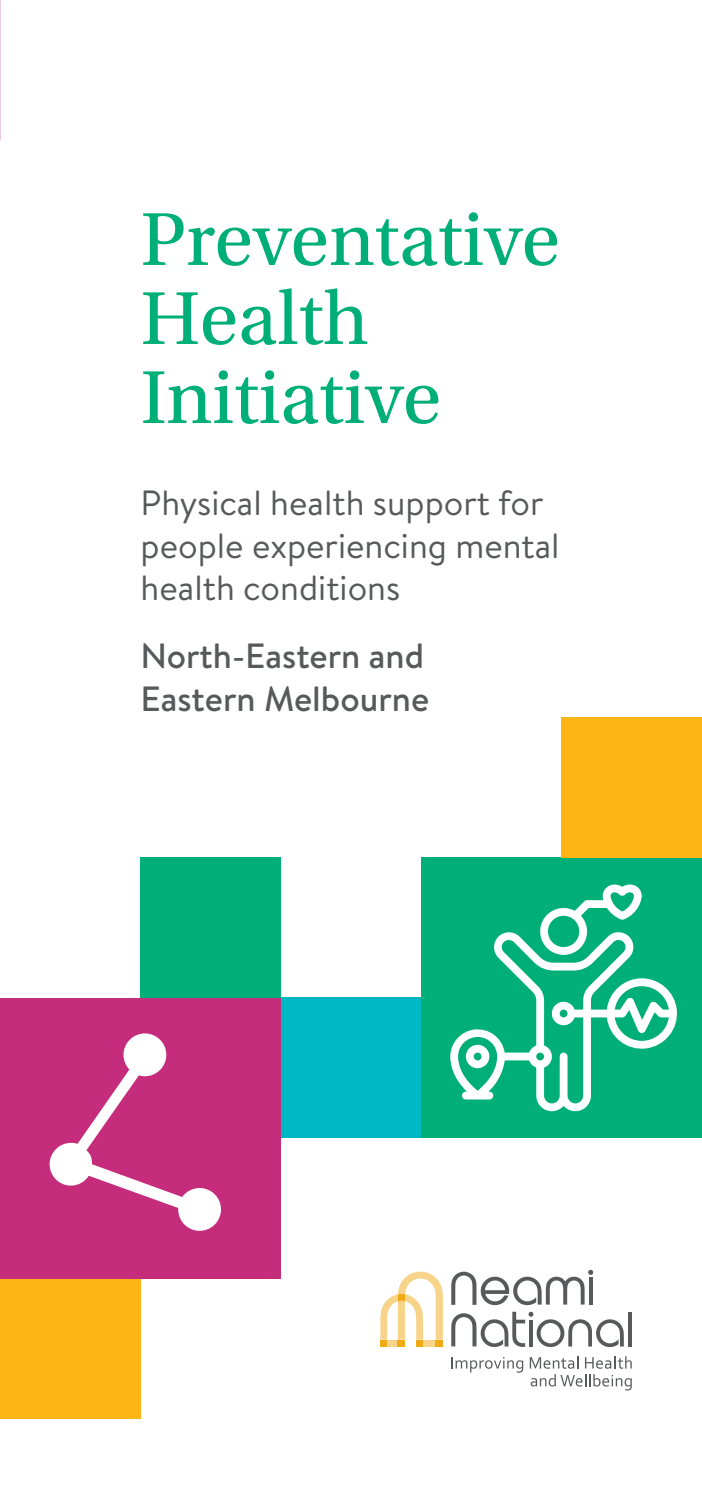
<style>
.page{position:relative;width:702px;height:1489px;background:#fff}
.page>*{position:absolute;margin:0;border:0;box-sizing:border-box;transform-origin:0 0}
.t1{font:79px/79px "Utopia Std";color:#00af78}
.t2{font:35px/42.5px "Brandon Text";color:#58595b}
.t3{font:500 35px/42.5px "Brandon Text";color:#58595b}
</style>
<div class="page">
<svg style="left:451px;top:1357px;width:72px;height:15px"></svg>
<svg style="left:529px;top:1356px;width:102px;height:34px"></svg>
<svg style="left:628px;top:1312px;width:3px;height:34px"></svg>
<svg style="left:451px;top:1269px;width:142px;height:35px"></svg>
<svg style="left:451px;top:1311px;width:172px;height:35px"></svg>
<div style="left:387px;top:1339px;width:11px;height:7px;background:#f7d48a"></div>
<div style="left:423px;top:1339px;width:12px;height:7px;background:#f7d48a"></div>
<div style="left:398px;top:1339px;width:7px;height:7px;background:#efaa15"></div>
<div style="left:380px;top:1339px;width:7px;height:7px;background:#efaa15"></div>
<svg style="left:380px;top:1271px;width:63px;height:68px"></svg>
<div style="left:435px;top:1339px;width:8px;height:7px;background:#efaa15"></div>
<div style="left:416px;top:1339px;width:7px;height:7px;background:#efaa15"></div>
<div style="left:0;top:1278px;width:140px;height:140px;background:#fcb515"></div>
<div style="left:141px;top:857px;width:140px;height:140px;background:#00af78"></div>
<div style="left:0;top:997px;width:281px;height:281px;background:#c52c7c"></div>
<div style="left:281px;top:997px;width:140px;height:140px;background:#00b8c4"></div>
<div style="left:421px;top:857px;width:281px;height:280px;background:#00af78"></div>
<div style="left:561px;top:716px;width:141px;height:141px;background:#fcb515"></div>
<svg style="left:50px;top:1033px;width:171px;height:197px"></svg>
<svg style="left:450px;top:884px;width:227px;height:228px"></svg>
<h1 class="t1" style="left:141px;top:201px;width:421px">Preventative<br>Health<br>Initiative</h1>
<p class="t2" style="left:141px;top:480px;width:420px">Physical health support for people experiencing mental health conditions</p>
<p class="t3" style="left:141px;top:634px;width:290px">North-Eastern and<br>Eastern Melbourne</p>
</div>
